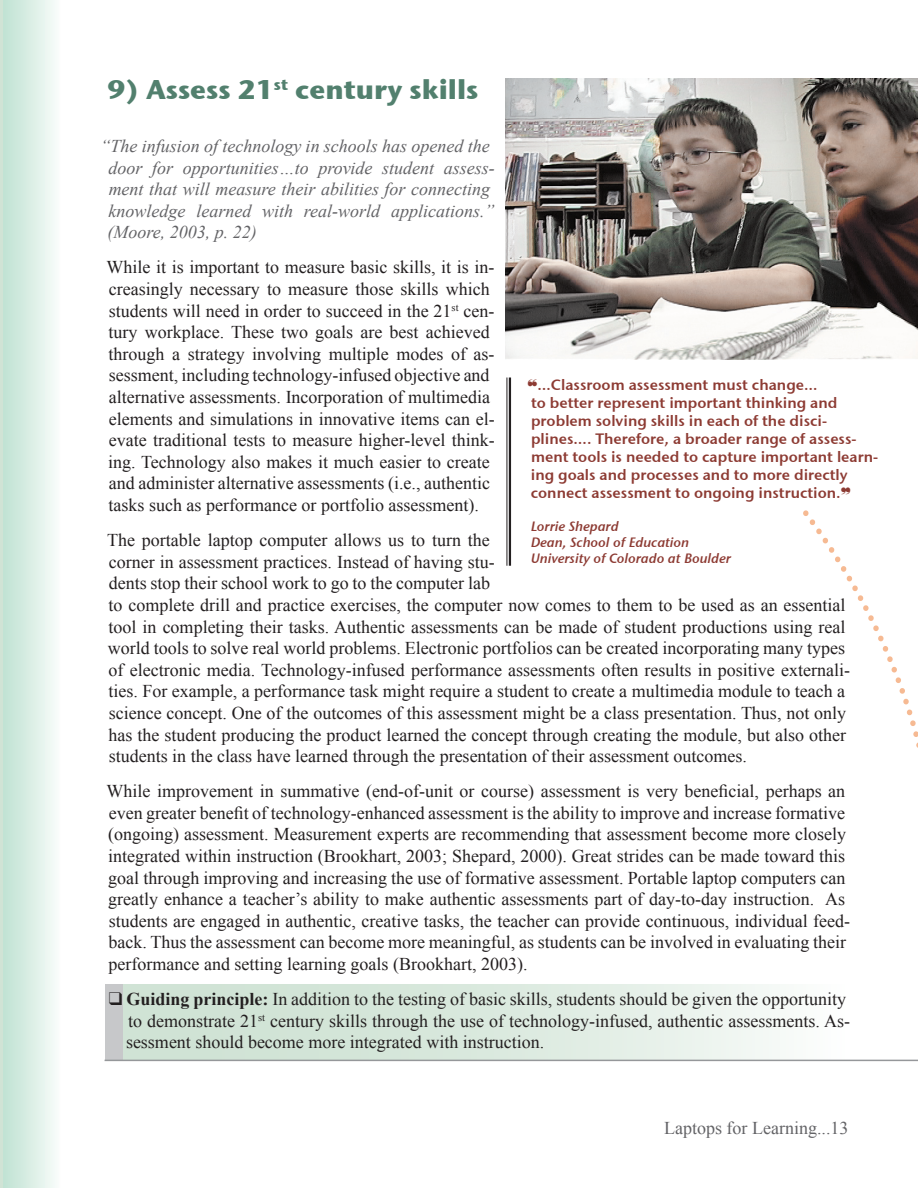
<style>
.page{position:relative;width:918px;height:1188px;background:#fff}
.page>*{position:absolute;margin:0;border:0;box-sizing:border-box;transform-origin:0 0}
.t1{font:27px "Stone Sans ITCTT Bold";color:#52806e}
.t2{font:18px/21.6px "Times New Roman";color:#231f20}
.t3{font:italic 18px/21.6px "Times New Roman";color:#636366}
.t4{font:18px "Times New Roman";color:#636366}
.t5{font:15px/18px "Stone Sans Sem ITCTT Semi";color:#8d3b33}
.t6{font:13.5px/16.2px "Stone Sans Sem ITCTT Semi Ita";color:#8d3b33}
.s1{font-weight:700}
</style>
<div class="page">
<svg style="left:0;top:0;width:55px;height:1188px;background:#d9ede3"></svg>
<svg style="left:804px;top:510px;width:114px;height:238px"></svg>
<div style="left:105px;top:984px;width:19px;height:77px;background:#c7c8ca"></div>
<div style="left:123px;top:984px;width:721px;height:77px;background:linear-gradient(to right,#c8dece,#f5f9f6)"></div>
<hr style="left:105px;top:1060px;width:813px;height:1px;background:#95979a">
<hr style="left:509px;top:378px;width:2px;height:188px;background:#231f20">
<hr style="left:507px;top:378px;width:1px;height:188px;background:#231f20">
<img style="left:506px;top:79px;width:412px;height:280px">
<h1 class="t1" style="left:107px;top:72px;width:372px">9) Assess 21<sup>st</sup> century skills</h1>
<p class="t3" style="left:108px;top:135px;width:389px;text-indent:-7px">“The infusion of technology in schools has opened the door for opportunities…to provide student assess&shy;ment that will measure their abilities for connecting knowledge learned with real-world applications.” (Moore, 2003, p. 22)</p>
<p class="t2" style="left:107px;top:256px;width:390px">While it is important to measure basic skills, it is in&shy;creasingly necessary to measure those skills which students will need in order to succeed in the 21<sup>st</sup> cen&shy;tury workplace. These two goals are best achieved through a strategy involving multiple modes of as&shy;sessment, including technology-infused objective and alternative assessments. Incorporation of multimedia elements and simulations in innovative items can el&shy;evate traditional tests to measure higher-level think&shy;ing. Technology also makes it much easier to create and administer alternative assessments (i.e., authentic tasks such as performance or portfolio assessment).</p>
<p class="t2" style="left:107px;top:529px;width:745px">The portable laptop computer allows us to turn the<br>corner in assessment practices. Instead of having stu-<br>dents stop their school work to go to the computer lab<br>to complete drill and practice exercises, the computer now comes to them to be used as an essential tool in completing their tasks. Authentic assessments can be made of student productions using real world tools to solve real world problems. Electronic portfolios can be created incorporating many types of electronic media. Technology-infused performance assessments often results in positive externali&shy;ties. For example, a performance task might require a student to create a multimedia module to teach a science concept. One of the outcomes of this assessment might be a class presentation. Thus, not only has the student producing the product learned the concept through creating the module, but also other students in the class have learned through the presentation of their assessment outcomes.</p>
<p class="t2" style="left:107px;top:780px;width:745px">While improvement in summative (end-of-unit or course) assessment is very beneficial, perhaps an even greater benefit of technology-enhanced assessment is the ability to improve and increase formative (ongoing) assessment. Measurement experts are recommending that assessment become more closely integrated within instruction (Brookhart, 2003; Shepard, 2000). Great strides can be made toward this goal through improving and increasing the use of formative assessment. Portable laptop computers can greatly enhance a teacher’s ability to make authentic assessments part of day-to-day instruction. As students are engaged in authentic, creative tasks, the teacher can provide continuous, individual feed&shy;back. Thus the assessment can become more meaningful, as students can be involved in evaluating their performance and setting learning goals (Brookhart, 2003).</p>
<p class="t2" style="left:126px;top:988px;width:726px;text-indent:-17px">❑ <span class="s1">Guiding principle:</span> In addition to the testing of basic skills, students should be given the opportunity to demonstrate 21<sup>st</sup> century skills through the use of technology-infused, authentic assessments. As&shy;sessment should become more integrated with instruction.</p>
<p class="t5" style="left:528px;top:376px;width:352px">❝…Classroom assessment must change…<br>to better represent important thinking and problem solving skills in each of the disci&shy;plines…. Therefore, a broader range of assess&shy;ment tools is needed to capture important learn&shy;ing goals and processes and to more directly connect assessment to ongoing instruction.❞</p>
<p class="t6" style="left:531px;top:518px;width:202px">Lorrie Shepard<br>Dean, School of Education<br>University of Colorado at Boulder</p>
<p class="t4" style="left:664px;top:1118px;width:186px">Laptops for Learning...13</p>
</div>
